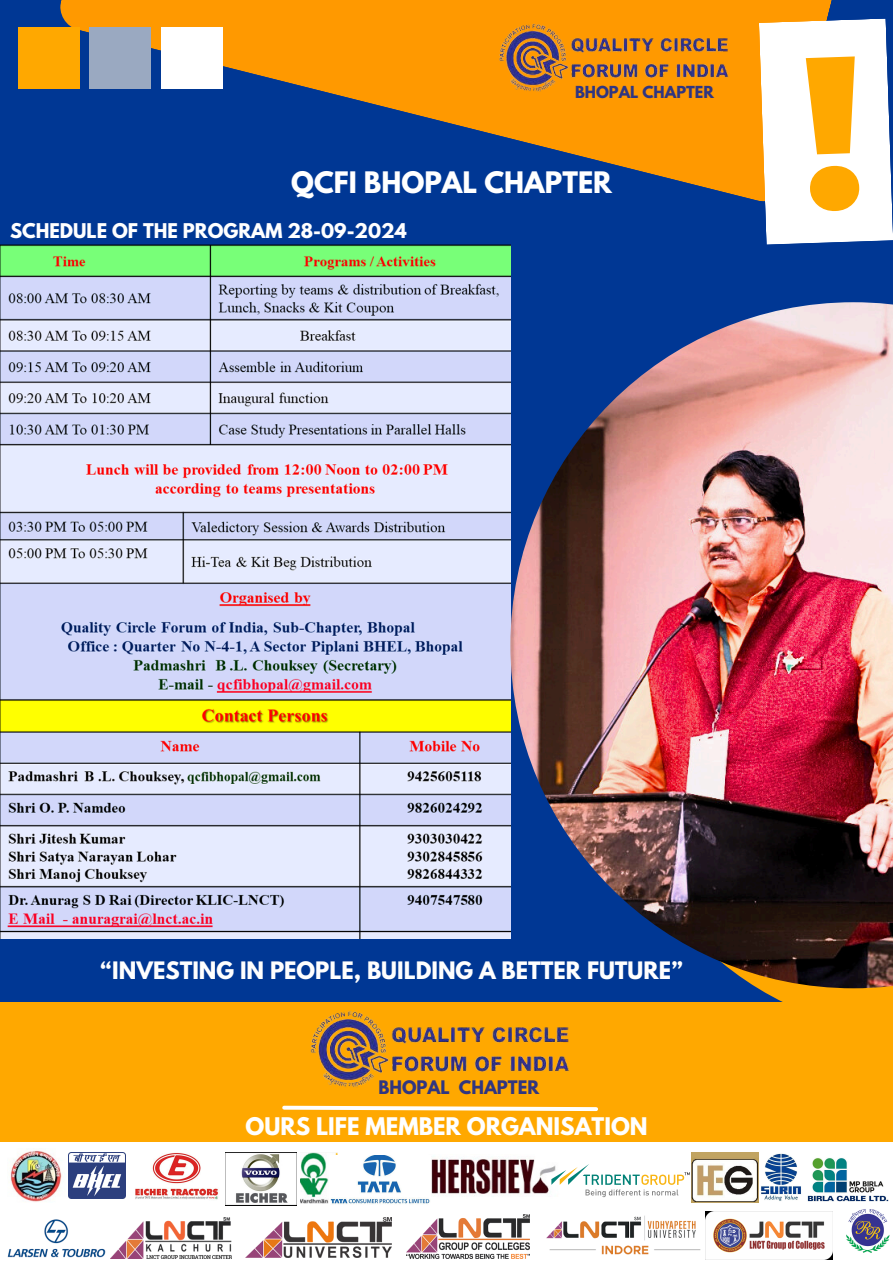
<style>
.page{position:relative;width:893px;height:1263px;background:#003794}
.page>*{position:absolute;margin:0;border:0;box-sizing:border-box;transform-origin:0 0}
.t1{font:700 26.25px "League Spartan";color:#fff}
.t2{font:700 21.52px "League Spartan";color:#fff}
.t3{font:700 21.3px "League Spartan";color:#fefefe}
.t4{font:700 18px "League Spartan";color:#fff}
.t5{font:700 16.5px "League Spartan";color:#303681}
.t6{font:700 14.7px "League Spartan";color:#303681}
</style>
<div class="page">
<svg style="left:757px;top:988px;width:136px;height:14px;background:#e69c0d"></svg>
<div style="left:0;top:1002px;width:893px;height:261px;background:#ffa800"></div>
<svg style="left:60px;top:0;width:772px;height:201px"></svg>
<div style="left:89px;top:27px;width:62px;height:62px;background:#9aa9c1"></div>
<div style="left:18px;top:27px;width:62px;height:62px;background:#ffa800"></div>
<div style="left:161px;top:27px;width:62px;height:62px;background:#fff"></div>
<svg style="left:282px;top:1105px;width:316px;height:7px"></svg>
<div style="left:0;top:1143px;width:893px;height:120px;background:#fff"></div>
<img style="left:310px;top:1011px;width:259px;height:77px">
<img style="left:496px;top:13px;width:242px;height:90px">
<img style="left:0;top:245px;width:510px;height:694px">
<img style="left:510px;top:302px;width:383px;height:686px">
<img style="left:10px;top:1150px;width:52px;height:52px">
<img style="left:7px;top:1219px;width:109px;height:40px">
<img style="left:431px;top:1158px;width:120px;height:39px">
<img style="left:691px;top:1152px;width:110px;height:51px">
<img style="left:135px;top:1153px;width:83px;height:47px">
<img style="left:69px;top:1152px;width:57px;height:47px">
<img style="left:226px;top:1152px;width:71px;height:53px">
<img style="left:300px;top:1152px;width:37px;height:52px">
<img style="left:329px;top:1156px;width:101px;height:48px">
<img style="left:546px;top:1215px;width:155px;height:40px">
<img style="left:406px;top:1215px;width:124px;height:43px">
<img style="left:246px;top:1217px;width:146px;height:41px">
<img style="left:110px;top:1217px;width:122px;height:41px">
<img style="left:705px;top:1211px;width:127px;height:48px">
<img style="left:846px;top:1209px;width:44px;height:44px">
<svg style="left:551px;top:1164px;width:139px;height:33px"></svg>
<img style="left:807px;top:1158px;width:82px;height:44px">
<svg style="left:759px;top:18px;width:134px;height:227px;background:#f1f1f2"></svg>
<h1 class="t6" style="left:575px;top:85px;width:140px">BHOPAL CHAPTER</h1>
<h2 class="t1" style="left:291px;top:170px;width:322px">QCFI BHOPAL CHAPTER</h2>
<p class="t4" style="left:10px;top:222px;width:398px">SCHEDULE OF THE PROGRAM 28-09-2024</p>
<p class="t3" style="left:101px;top:960px;width:583px">“INVESTING IN PEOPLE, BUILDING A BETTER FUTURE”</p>
<p class="t5" style="left:378px;top:1079px;width:162px">BHOPAL CHAPTER</p>
<p class="t2" style="left:245px;top:1116px;width:404px">OURS LIFE MEMBER ORGANISATION</p>
</div>
